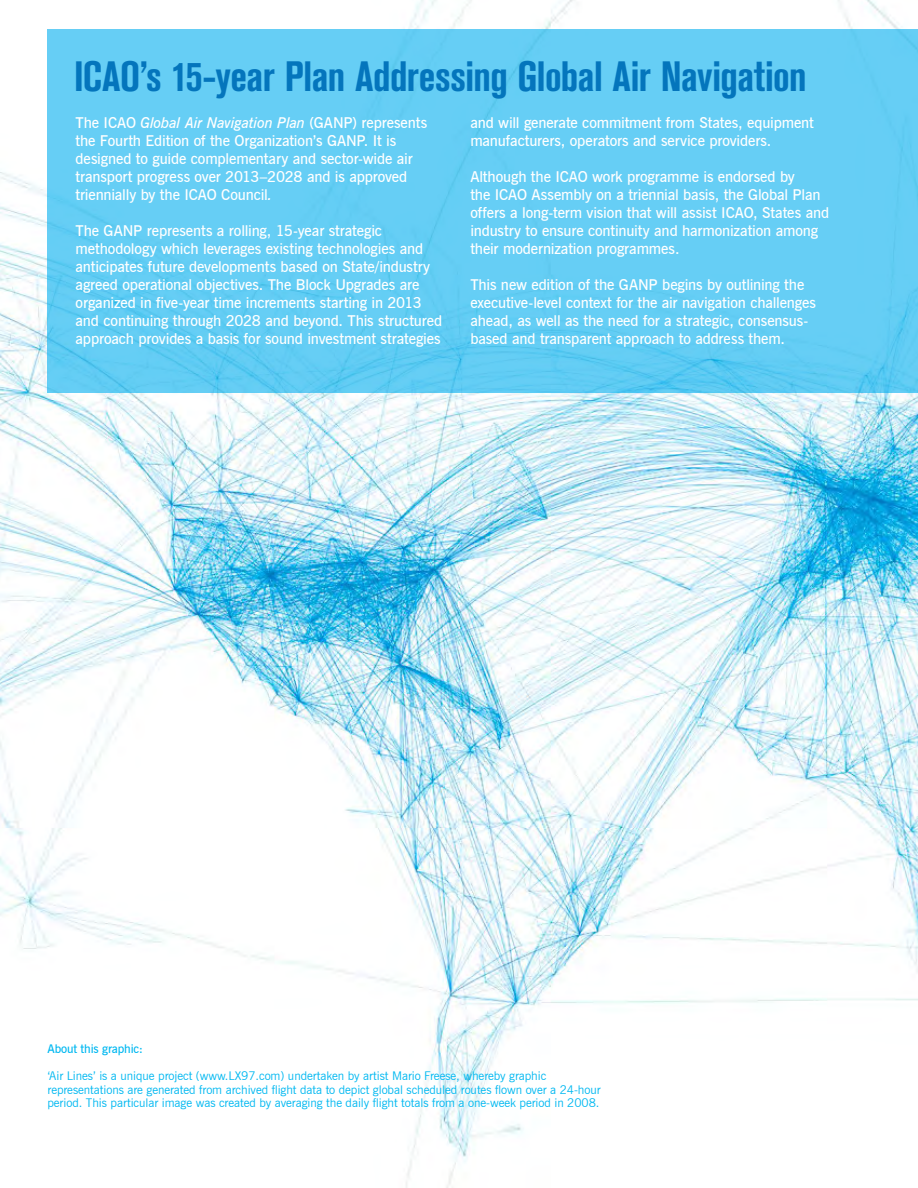
<style>
.page{position:relative;width:918px;height:1188px;background:#fff}
.page>*{position:absolute;margin:0;border:0;box-sizing:border-box;transform-origin:0 0}
.t1{font:700 condensed 42px "Akzidenz Grotesk BE";letter-spacing:-.01em;color:#0475bc}
.t2{font:600 15px/18px "News Gothic BT";letter-spacing:-.01em;color:#fff}
.t3{font:12px/13.5px "News Gothic BT";letter-spacing:-.005em;color:#00b8f1}
.t4{font:600 12px "News Gothic BT";letter-spacing:-.01em;color:#00b8f1}
.s1{font-style:italic}
</style>
<div class="page">
<img style="left:0;top:0;width:918px;height:1188px">
<div style="left:48px;top:29px;width:870px;height:363px;background:#66cef5"></div>
<h1 class="t1" style="left:74px;top:52px;width:734px">ICAO’s 15-year Plan Addressing Global Air Navigation</h1>
<p class="t2" style="left:76px;top:114px;width:353px">The ICAO <span class="s1">Global Air Navigation Plan</span> (GANP) represents the Fourth Edition of the Organization’s GANP. It is designed to guide complementary and sector-wide air transport progress over 2013–2028 and is approved triennially by the ICAO Council<span class="s1">.</span></p>
<p class="t2" style="left:76px;top:222px;width:368px">The GANP represents a rolling, 15-year strategic methodology which leverages existing technologies and anticipates future developments based on State/industry agreed operational objectives. The Block Upgrades are organized in five-year time increments starting in 2013 and continuing through 2028 and beyond. This structured approach provides a basis for sound investment strategies</p>
<p class="t2" style="left:470px;top:114px;width:345px">and will generate commitment from States, equipment manufacturers, operators and service providers.</p>
<p class="t2" style="left:470px;top:168px;width:360px">Although the ICAO work programme is endorsed by<br>the ICAO Assembly on a triennial basis, the Global Plan offers a long-term vision that will assist ICAO, States and industry to ensure continuity and harmonization among their modernization programmes.</p>
<p class="t2" style="left:470px;top:276px;width:347px">This new edition of the GANP begins by outlining the executive-level context for the air navigation challenges ahead, as well as the need for a strategic, consensus&shy;based and transparent approach to address them.</p>
<p class="t4" style="left:48px;top:1042px;width:97px">About this graphic:</p>
<p class="t3" style="left:48px;top:1069px;width:555px">‘Air Lines’ is a unique project (www.LX97.com) undertaken by artist Mario Freese, whereby graphic representations are generated from archived flight data to depict global scheduled routes flown over a 24-hour period. This particular image was created by averaging the daily flight totals from a one-week period in 2008.</p>
</div>
